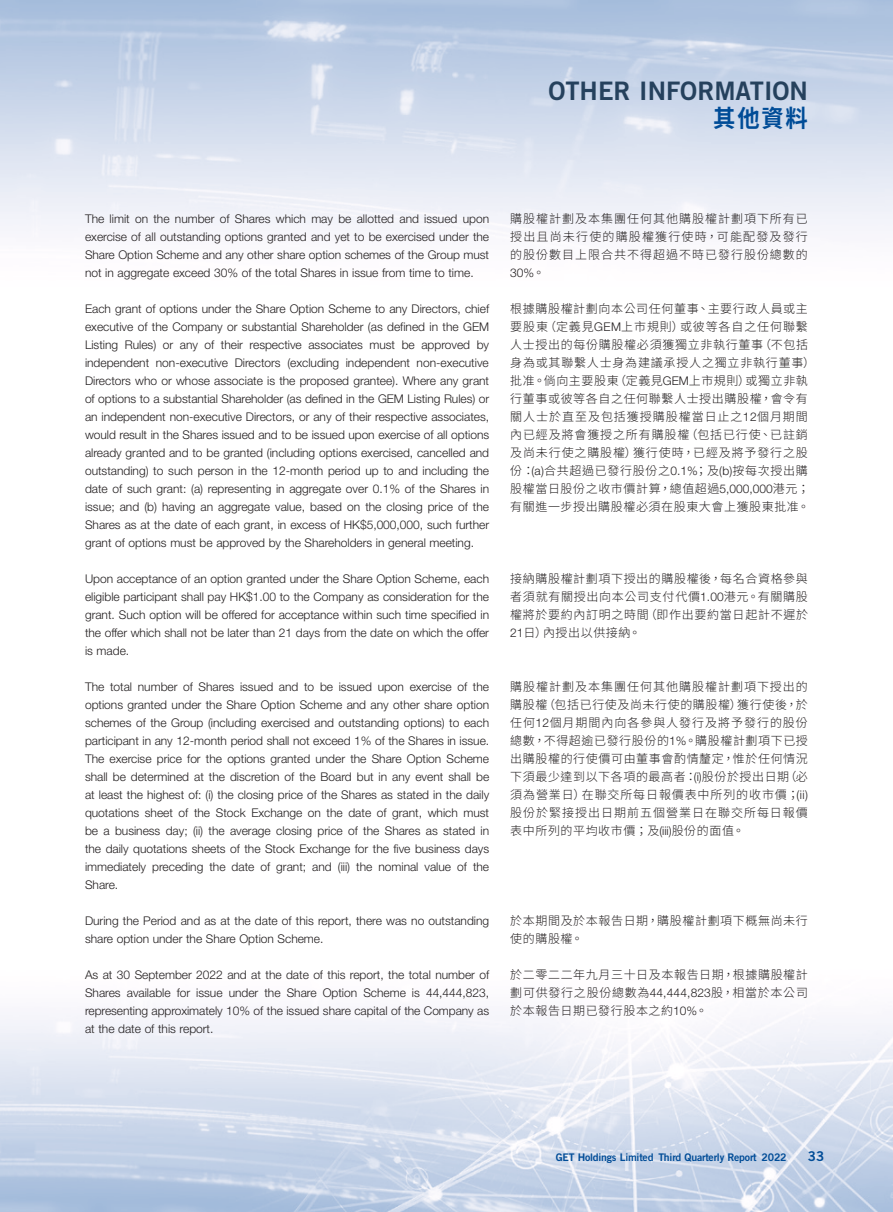
<style>
.page{position:relative;width:893px;height:1212px;background:#fff}
.page>*{position:absolute;margin:0;border:0;box-sizing:border-box;transform-origin:0 0}
.t1{font:25.5px "Trade Gothic LT Std Bd 2";color:#25415d}
.t2{font:700 24px "Source Han Sans TC";color:#004c97;scale:.93 1}
.t3{font:13.5px "Trade Gothic LT Std Bd 2";color:#004c97}
.Body_Text{font:300 12px/18px "Helvetica Neue LT Std";color:#231f20;text-align:justify}
.C_Body_Text{font:300 12px/18px "Source Han Sans TC";letter-spacing:.055em;color:#231f20;text-align:justify}
.t4{font:10.5px "Trade Gothic LT Std Bd 2";letter-spacing:-.02em;color:#004c97}
.s1{font-family:"Helvetica Neue LT Std"}
</style>
<div class="page">
<img style="left:0;top:0;width:893px;height:1212px">
<h1 class="t1" style="left:548px;top:75px;width:261px">OTHER INFORMATION</h1>
<h2 class="t2" style="left:713px;top:105px;width:103px">其他資料</h2>
<p class="Body_Text" style="left:85px;top:210px;width:406px">The limit on the number of Shares which may be allotted and issued upon exercise of all outstanding options granted and yet to be exercised under the Share Option Scheme and any other share option schemes of the Group must not in aggregate exceed 30% of the total Shares in issue from time to time.</p>
<p class="Body_Text" style="left:85px;top:300px;width:406px">Each grant of options under the Share Option Scheme to any Directors, chief executive of the Company or substantial Shareholder (as defined in the GEM Listing Rules) or any of their respective associates must be approved by independent non-executive Directors (excluding independent non-executive Directors who or whose associate is the proposed grantee). Where any grant of options to a substantial Shareholder (as defined in the GEM Listing Rules) or an independent non-executive Directors, or any of their respective associates, would result in the Shares issued and to be issued upon exercise of all options already granted and to be granted (including options exercised, cancelled and outstanding) to such person in the 12-month period up to and including the date of such grant: (a) representing in aggregate over 0.1% of the Shares in issue; and (b) having an aggregate value, based on the closing price of the Shares as at the date of each grant, in excess of HK$5,000,000, such further grant of options must be approved by the Shareholders in general meeting.</p>
<p class="Body_Text" style="left:85px;top:570px;width:406px">Upon acceptance of an option granted under the Share Option Scheme, each eligible participant shall pay HK$1.00 to the Company as consideration for the grant. Such option will be offered for acceptance within such time specified in the offer which shall not be later than 21 days from the date on which the offer is made.</p>
<p class="Body_Text" style="left:85px;top:678px;width:406px">The total number of Shares issued and to be issued upon exercise of the options granted under the Share Option Scheme and any other share option schemes of the Group (including exercised and outstanding options) to each participant in any 12-month period shall not exceed 1% of the Shares in issue.<br>The exercise price for the options granted under the Share Option Scheme shall be determined at the discretion of the Board but in any event shall be at least the highest of: (i) the closing price of the Shares as stated in the daily quotations sheet of the Stock Exchange on the date of grant, which must be a business day; (ii) the average closing price of the Shares as stated in the daily quotations sheets of the Stock Exchange for the five business days immediately preceding the date of grant; and (iii) the nominal value of the Share.</p>
<p class="Body_Text" style="left:85px;top:912px;width:406px">During the Period and as at the date of this report, there was no outstanding share option under the Share Option Scheme.</p>
<p class="Body_Text" style="left:85px;top:966px;width:406px">As at 30 September 2022 and at the date of this report, the total number of Shares available for issue under the Share Option Scheme is 44,444,823, representing approximately 10% of the issued share capital of the Company as at the date of this report.</p>
<p class="C_Body_Text" style="left:510px;top:210px;width:299px">購股權計劃及本集團任何其他購股權計劃項下所有已授出且尚未行使的購股權獲行使時，可能配發及發行的股份數目上限合共不得超過不時已發行股份總數的<span class="s1">30%</span>。</p>
<p class="C_Body_Text" style="left:510px;top:300px;width:306px;text-align:left">根據購股權計劃向本公司任何董事、主要行政人員或主要股東（定義見<span class="s1">GEM</span>上市規則）或彼等各自之任何聯繫人士授出的每份購股權必須獲獨立非執行董事（不包括身為或其聯繫人士身為建議承授人之獨立非執行董事）批准。倘向主要股東（定義見<span class="s1">GEM</span>上市規則）或獨立非執行董事或彼等各自之任何聯繫人士授出購股權，會令有關人士於直至及包括獲授購股權當日止之<span class="s1">12</span>個月期間內已經及將會獲授之所有購股權（包括已行使、已註銷及尚未行使之購股權）獲行使時，已經及將予發行之股份：<span class="s1">(a)</span>合共超過已發行股份之<span class="s1">0.1%</span>；及<span class="s1">(b)</span>按每次授出購股權當日股份之收市價計算，總值超過<span class="s1">5,000,000</span>港元；有關進一步授出購股權必須在股東大會上獲股東批准。</p>
<p class="C_Body_Text" style="left:510px;top:570px;width:299px">接納購股權計劃項下授出的購股權後，每名合資格參與者須就有關授出向本公司支付代價<span class="s1">1.00</span>港元。有關購股權將於要約內訂明之時間（即作出要約當日起計不遲於<span class="s1">21</span>日）內授出以供接納。</p>
<p class="C_Body_Text" style="left:510px;top:678px;width:299px">購股權計劃及本集團任何其他購股權計劃項下授出的購股權（包括已行使及尚未行使的購股權）獲行使後，於任何<span class="s1">12</span>個月期間內向各參與人發行及將予發行的股份總數，不得超逾已發行股份的<span class="s1">1%</span>。購股權計劃項下已授出購股權的行使價可由董事會酌情釐定，惟於任何情況下須最少達到以下各項的最高者：<span class="s1">(i)</span>股份於授出日期（必須為營業日）在聯交所每日報價表中所列的收市價；<span class="s1">(ii)</span>股份於緊接授出日期前五個營業日在聯交所每日報價表中所列的平均收市價；及<span class="s1">(iii)</span>股份的面值。</p>
<p class="C_Body_Text" style="left:510px;top:912px;width:299px">於本期間及於本報告日期，購股權計劃項下概無尚未行使的購股權。</p>
<p class="C_Body_Text" style="left:510px;top:966px;width:299px">於二零二二年九月三十日及本報告日期，根據購股權計劃可供發行之股份總數為<span class="s1">44,444,823</span>股，相當於本公司於本報告日期已發行股本之約<span class="s1">10%</span>。</p>
<p class="t4" style="left:556px;top:1150px;width:232px">GET Holdings Limited Third Quarterly Report 2022</p>
<p class="t3" style="left:808px;top:1148px;width:18px">33</p>
</div>
